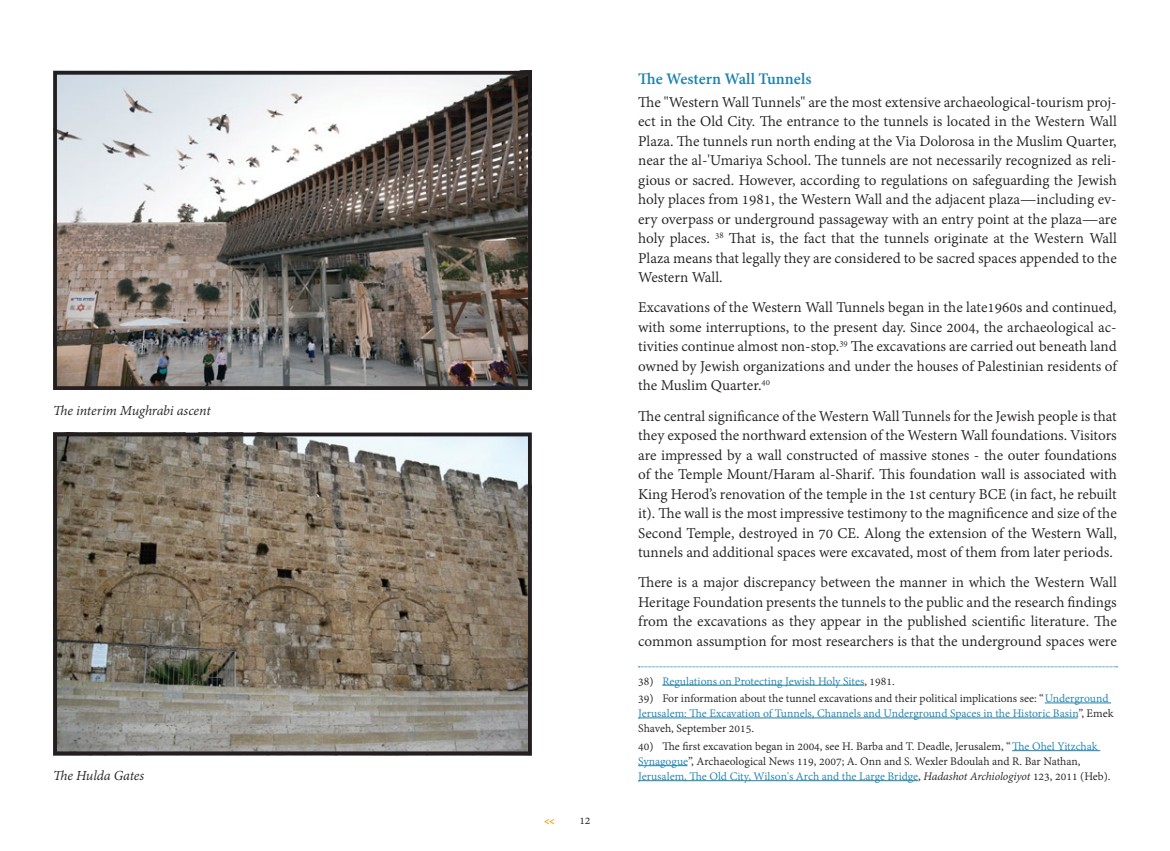
<style>
.page{position:relative;width:1170px;height:851px;background:#fff}
.page>*{position:absolute;margin:0;border:0;box-sizing:border-box;transform-origin:0 0}
.Sub-Title{font:700 17.5px "Adobe Devanagari";color:#1e81ab}
.Body{font:16.25px/19.5px "Adobe Devanagari";color:#231f20;text-align:justify}
.רגיל1{font:italic 15px "Adobe Devanagari";letter-spacing:-.01em;color:#231f20}
.Footnotes{font:12.5px/15px "Adobe Devanagari";color:#231f20}
.Footnotes-2{font:12.5px "Adobe Devanagari";color:#1e81ab}
.t1{font:12.5px "Fb Shefa";color:#ed9e18}
.s1{color:#231f20}
.s2{color:#1e81ab}
.s3{font-style:italic}
</style>
<div class="page">
<svg style="left:638px;top:666px;width:479px;height:1px"></svg>
<hr style="left:662px;top:684px;width:202px;height:1px;background:#1e81ab">
<hr style="left:1044px;top:702px;width:66px;height:1px;background:#1e81ab">
<hr style="left:638px;top:717px;width:439px;height:1px;background:#1e81ab">
<hr style="left:1011px;top:750px;width:89px;height:1px;background:#1e81ab">
<hr style="left:638px;top:765px;width:49px;height:1px;background:#1e81ab">
<hr style="left:638px;top:780px;width:280px;height:1px;background:#1e81ab">
<img style="left:58px;top:437px;width:468px;height:313px">
<div style="left:53px;top:432px;width:478px;height:323px;border:4px solid #231f20"></div>
<img style="left:58px;top:76px;width:468px;height:309px">
<div style="left:53px;top:71px;width:478px;height:319px;border:4px solid #231f20"></div>
<p class="רגיל1" style="left:53px;top:402px;width:159px">The interim Mughrabi ascent</p>
<p class="רגיל1" style="left:53px;top:767px;width:92px">The Hulda Gates</p>
<p class="t1" style="left:544px;top:814px;width:12px">&gt;&gt;</p>
<p class="Footnotes" style="left:579px;top:813px;width:13px">12</p>
<p class="Sub-Title" style="left:638px;top:68px;width:175px">The Western Wall Tunnels</p>
<p class="Body" style="left:638px;top:93px;width:480px">The "Western Wall Tunnels" are the most extensive archaeological-tourism proj&shy;ect in the Old City. The entrance to the tunnels is located in the Western Wall Plaza. The tunnels run north ending at the Via Dolorosa in the Muslim Quarter, near the al-'Umariya School. The tunnels are not necessarily recognized as reli&shy;gious or sacred. However, according to regulations on safeguarding the Jewish holy places from 1981, the Western Wall and the adjacent plaza—including ev&shy;ery overpass or underground passageway with an entry point at the plaza—are holy places. <sup>38</sup> That is, the fact that the tunnels originate at the Western Wall Plaza means that legally they are considered to be sacred spaces appended to the Western Wall.</p>
<p class="Body" style="left:638px;top:299px;width:480px">Excavations of the Western Wall Tunnels began in the late1960s and continued, with some interruptions, to the present day. Since 2004, the archaeological ac&shy;tivities continue almost non-stop.<sup>39</sup> The excavations are carried out beneath land owned by Jewish organizations and under the houses of Palestinian residents of the Muslim Quarter.<sup>40</sup></p>
<p class="Body" style="left:638px;top:407px;width:480px">The central significance of the Western Wall Tunnels for the Jewish people is that they exposed the northward extension of the Western Wall foundations. Visitors are impressed by a wall constructed of massive stones - the outer foundations of the Temple Mount/Haram al-Sharif. This foundation wall is associated with King Herod’s renovation of the temple in the 1st century BCE (in fact, he rebuilt it). The wall is the most impressive testimony to the magnificence and size of the Second Temple, destroyed in 70 CE. Along the extension of the Western Wall, tunnels and additional spaces were excavated, most of them from later periods.</p>
<p class="Body" style="left:638px;top:574px;width:480px">There is a major discrepancy between the manner in which the Western Wall Heritage Foundation presents the tunnels to the public and the research findings from the excavations as they appear in the published scientific literature. The common assumption for most researchers is that the underground spaces were</p>
<p class="Footnotes-2" style="left:638px;top:673px;width:258px"><span class="s1">38)</span> Regulations on Protecting Jewish Holy Sites<span class="s1">, 1981.</span></p>
<p class="Footnotes" style="left:638px;top:692px;width:477px">39) For information about the tunnel excavations and their political implications see: “<span class="s2">Underground<br>Jerusalem: The Excavation of Tunnels, Channels and Underground Spaces in the Historic Basin</span>”, Emek<br>Shaveh, September 2015.</p>
<p class="Footnotes" style="left:638px;top:739px;width:474px">40) The first excavation began in 2004, see H. Barba and T. Deadle, Jerusalem, “<span class="s2">The Ohel Yitzchak<br>Synagogue</span>”, Archaeological News 119, 2007; A. Onn and S. Wexler Bdoulah and R. Bar Nathan,<br><span class="s2">Jerusalem, The Old City, Wilson's Arch and the Large Bridge</span>, <span class="s3">Hadashot Archiologiyot</span> 123, 2011 (Heb).</p>
</div>
